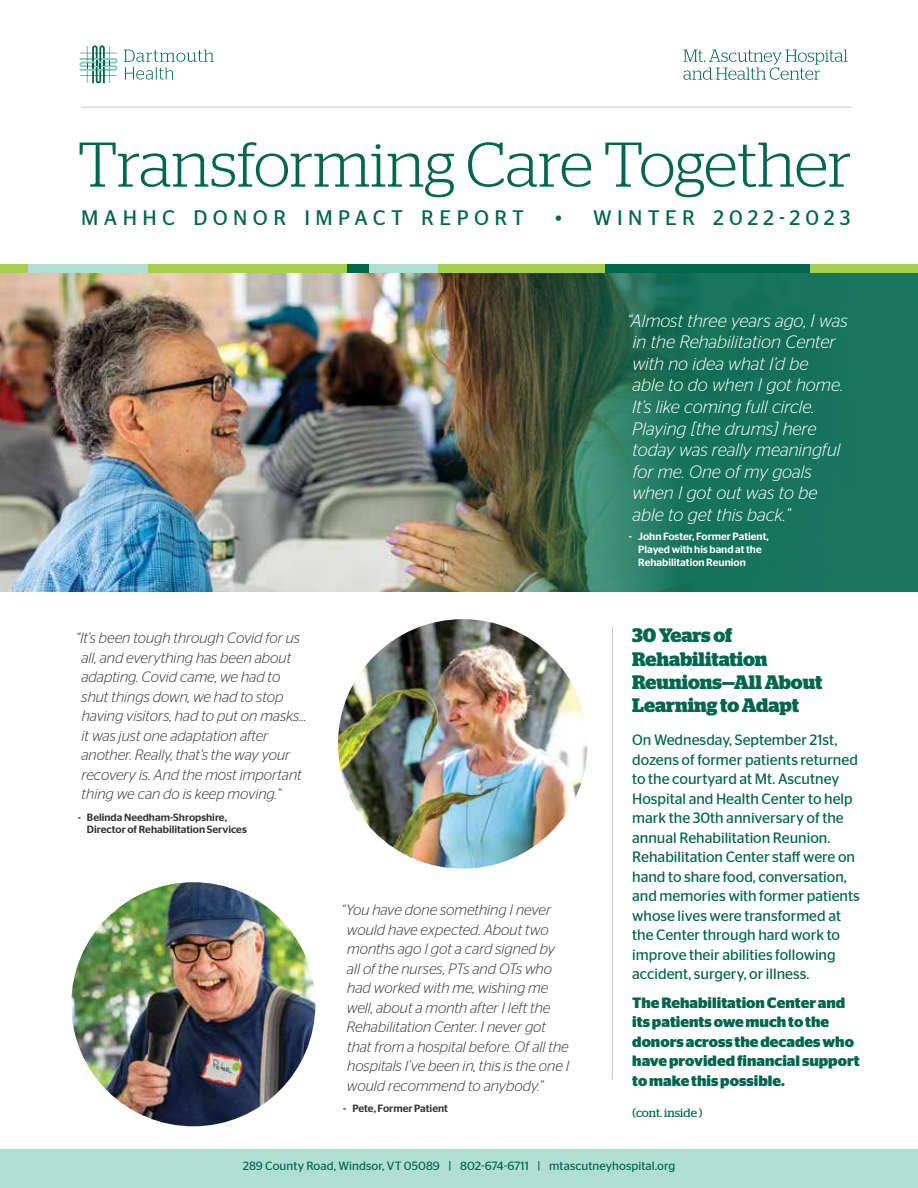
<style>
.page{position:relative;width:918px;height:1188px;background:#fff}
.page>*{position:absolute;margin:0;border:0;box-sizing:border-box;transform-origin:0 0}
.t1{font:300 63px "Stag";color:#00664d}
.t2{font:21px "Stag Sans";letter-spacing:.26em;color:#00664d}
.t3{font:21px "Stag Sans";letter-spacing:.24em;color:#00664d}
.t4{font:700 19.5px/23.4px "Stag";color:#00664d}
.t5{font:italic 300 18px/21.6px "Stag Sans";color:#fff}
.t6{font:italic 300 15px/19.5px "Stag Sans";color:#333334}
.t7{font:15px/19.5px "Stag Sans";color:#00664d}
.t8{font:700 15px/19.5px "Stag Sans";color:#00664d}
.t9{font:12px "Stag Sans";letter-spacing:.01em;color:#00664d}
.t10{font:12px "Stag";color:#00664d}
.t11{font:500 10.5px/12.6px "Stag Sans";color:#333334}
.t12{font:500 10.5px/12.6px "Stag Sans";color:#fff}
</style>
<div class="page">
<div style="left:0;top:1149px;width:918px;height:39px;background:#b1ded3"></div>
<img style="left:0;top:273px;width:419px;height:318px">
<svg style="left:124px;top:50px;width:90px;height:30px"></svg>
<svg style="left:80px;top:45px;width:37px;height:38px"></svg>
<svg style="left:683px;top:50px;width:164px;height:30px"></svg>
<div style="left:0;top:264px;width:918px;height:9px;background:#a5cf4d"></div>
<div style="left:605px;top:264px;width:205px;height:9px;background:#00664d"></div>
<div style="left:347px;top:264px;width:23px;height:9px;background:#00664d"></div>
<div style="left:370px;top:264px;width:68px;height:9px;background:#b1ded3"></div>
<div style="left:28px;top:264px;width:119px;height:9px;background:#b1ded3"></div>
<hr style="left:81px;top:107px;width:771px;height:1px;background:#c7c8ca">
<img style="left:419px;top:273px;width:499px;height:318px">
<img style="left:338px;top:619px;width:250px;height:250px;border-radius:125px">
<img style="left:71px;top:882px;width:244px;height:244px;border-radius:122px">
<hr style="left:612px;top:627px;width:1px;height:453px;background:#c7c8ca">
<h1 class="t1" style="left:78px;top:129px;width:776px">Transforming Care Together</h1>
<h2 class="t2" style="left:81px;top:203px;width:444px">MAHHC DONOR IMPACT REPORT</h2>
<h2 class="t3" style="left:555px;top:203px;width:297px">• WINTER 2022-2023</h2>
<p class="t6" style="left:81px;top:627px;width:227px;text-indent:-5px">“It’s been tough through Covid for us all, and everything has been about adapting. Covid came, we had to shut things down, we had to stop having visitors, had to put on masks… it was just one adaptation after another. Really, that’s the way your recovery is. And the most important thing we can do is keep moving.”</p>
<p class="t11" style="left:87px;top:810px;width:161px;text-indent:-9px">- Belinda Needham-Shropshire,<br>Director of Rehabilitation Services</p>
<p class="t6" style="left:347px;top:899px;width:224px;text-indent:-5px">“You have done something I never would have expected. About two months ago I got a card signed by all of the nurses, PTs and OTs who had worked with me, wishing me well, about a month after I left the Rehabilitation Center. I never got that from a hospital before. Of all the hospitals I’ve been in, this is the one I would recommend to anybody.”</p>
<p class="t11" style="left:343px;top:1102px;width:106px">- Pete, Former Patient</p>
<p class="t5" style="left:627px;top:308px;width:222px">“Almost three years ago, I was in the Rehabilitation Center with no idea what I’d be<br>able to do when I got home.<br>It’s like coming full circle.<br>Playing [the drums] here today was really meaningful for me. One of my goals when I got out was to be able to get this back.”</p>
<p class="t12" style="left:638px;top:530px;width:132px;text-indent:-9px">- John Foster, Former Patient,<br>Played with his band at the<br>Rehabilitation Reunion</p>
<h3 class="t4" style="left:632px;top:624px;width:192px">30 Years of<br>Rehabilitation<br>Reunions—All About<br>Learning to Adapt</h3>
<p class="t7" style="left:632px;top:729px;width:229px">On Wednesday, September 21st, dozens of former patients returned to the courtyard at Mt. Ascutney Hospital and Health Center to help mark the 30th anniversary of the annual Rehabilitation Reunion.<br>Rehabilitation Center staff were on hand to share food, conversation, and memories with former patients whose lives were transformed at the Center through hard work to improve their abilities following accident, surgery, or illness.</p>
<p class="t8" style="left:632px;top:992px;width:229px">The Rehabilitation Center and its patients owe much to the donors across the decades who have provided financial support to make this possible.</p>
<p class="t10" style="left:632px;top:1106px;width:71px">(cont. inside )</p>
<p class="t9" style="left:243px;top:1158px;width:434px">289 County Road, Windsor, VT 05089 | 802-674-6711 | mtascutneyhospital.org</p>
</div>
